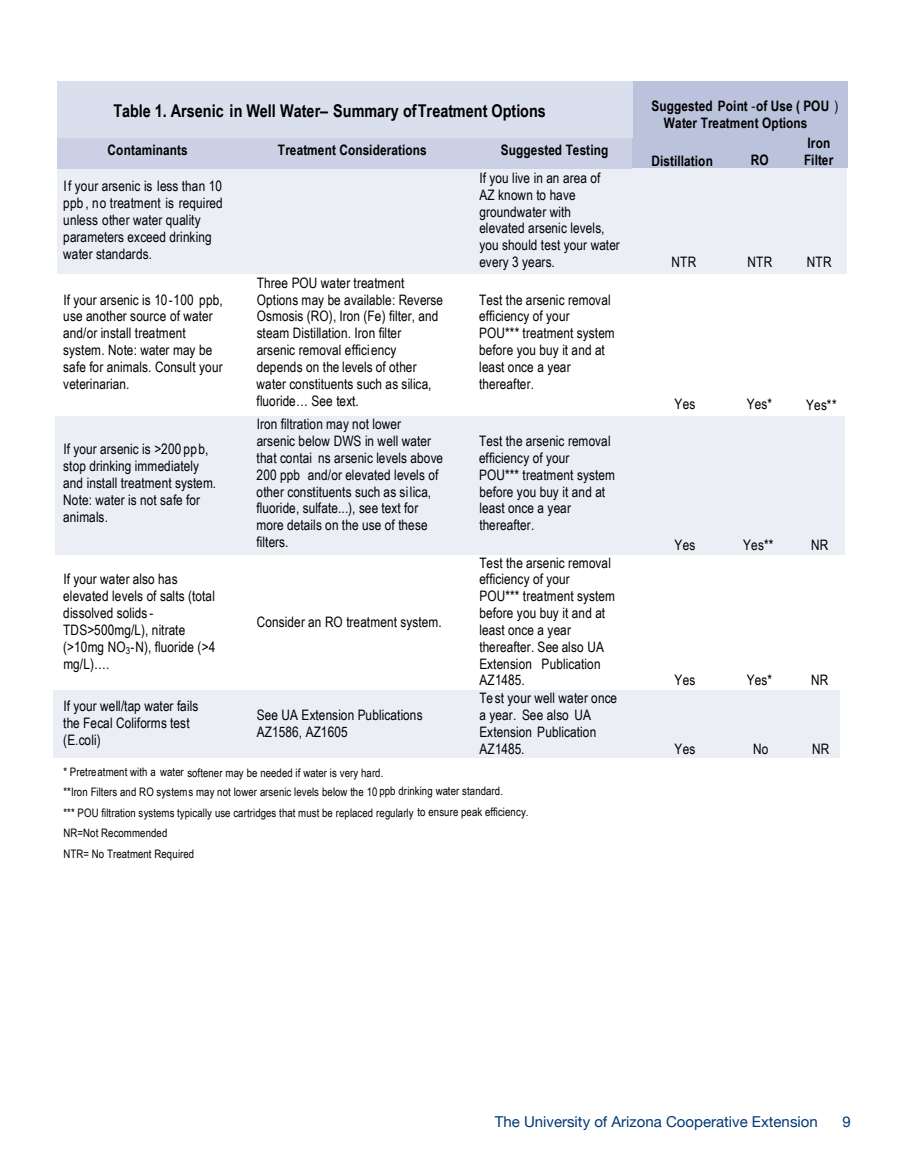
<style>
.page{position:relative;width:905px;height:1175px;background:#fff}
.page>*{position:absolute;margin:0;border:0;box-sizing:border-box;transform-origin:0 0}
.t1{font:700 17.55px "Arial Narrow";color:#000}
.t2{font:15px "Helvetica Neue";color:#013775}
.t3{font:14.4px/17px "Arial Narrow";letter-spacing:.01em;color:#000}
.t4{font:700 14.4px/16.8px "Arial Narrow";letter-spacing:.01em;color:#000}
.t5{font:11.7px/20.2px "Arial Narrow";letter-spacing:.01em;color:#000}
.s1{font-weight:400}
</style>
<div class="page">
<div style="left:54px;top:690px;width:786px;height:68px;background:#ebeef5"></div>
<div style="left:55px;top:416px;width:790px;height:138px;background:#ebeef5"></div>
<div style="left:57px;top:167px;width:790px;height:107px;background:#ebeef5"></div>
<div style="left:631px;top:82px;width:217px;height:86px;background:#bbc2db"></div>
<div style="left:57px;top:137px;width:575px;height:32px;background:#cbd0e4"></div>
<div style="left:57px;top:81px;width:575px;height:56px;background:#dadfed"></div>
<p class="t1" style="left:113px;top:98px;width:434px">Table 1. Arsenic in Well Water– Summary ofTreatment Options</p>
<p class="t4" style="left:663px;top:97px;width:176px;text-indent:-12px">Suggested Point <span class="s1">-</span>of Use ( POU <span class="s1">)<br></span>Water Treatment Options</p>
<p class="t4" style="left:108px;top:141px;width:82px">Contaminants</p>
<p class="t4" style="left:278px;top:141px;width:150px">Treatment Considerations</p>
<p class="t4" style="left:501px;top:141px;width:109px">Suggested Testing</p>
<p class="t4" style="left:651px;top:151px;width:63px">Distillation</p>
<p class="t4" style="left:751px;top:151px;width:19px">RO</p>
<p class="t4" style="left:804px;top:134px;width:31px">Iron<br>Filter</p>
<p class="t3" style="left:63px;top:177px;width:161px">If your arsenic is less than 10 ppb , no treatment is required unless other water quality parameters exceed drinking water standards.</p>
<p class="t3" style="left:479px;top:169px;width:142px">If you live in an area of<br>AZ known to have groundwater with elevated arsenic levels, you should test your water every 3 years.</p>
<p class="t3" style="left:63px;top:290px;width:161px">If your arsenic is 10-100 ppb, use another source of water and/or install treatment system. Note: water may be safe for animals. Consult your veterinarian.</p>
<p class="t3" style="left:63px;top:440px;width:154px">If your arsenic is &gt;200 ppb, stop drinking immediately and install treatment system.<br>Note: water is not safe for animals.</p>
<p class="t3" style="left:63px;top:570px;width:154px">If your water also has elevated levels of salts (total dissolved solids -<br>TDS&gt;500mg/L), nitrate (&gt;10mg NO<sub>3</sub>-N), fluoride (&gt;4 mg/L)….</p>
<p class="t3" style="left:256px;top:273px;width:188px">Three POU water treatment<br>Options may be available: Reverse<br>Osmosis (RO), Iron (Fe) filter, and steam Distillation. Iron filter arsenic removal efficiency depends on the levels of other water constituents such as silica, fluoride… See text.</p>
<p class="t3" style="left:256px;top:415px;width:188px">Iron filtration may not lower arsenic below DWS in well water that contai ns arsenic levels above<br>200 ppb and/or elevated levels of other constituents such as silica, fluoride, sulfate...), see text for more details on the use of these filters.</p>
<p class="t3" style="left:257px;top:612px;width:186px">Consider an RO treatment system.</p>
<p class="t3" style="left:63px;top:697px;width:137px">If your well/tap water fails the Fecal Coliforms test (E.coli)</p>
<p class="t3" style="left:257px;top:705px;width:167px">See UA Extension Publications<br>AZ1586, AZ1605</p>
<p class="t3" style="left:479px;top:290px;width:137px">Test the arsenic removal efficiency of your<br>POU*** treatment system before you buy it and at least once a year thereafter.</p>
<p class="t3" style="left:479px;top:432px;width:137px">Test the arsenic removal efficiency of your<br>POU*** treatment system before you buy it and at least once a year thereafter.</p>
<p class="t3" style="left:479px;top:553px;width:137px">Test the arsenic removal efficiency of your<br>POU*** treatment system before you buy it and at least once a year thereafter. See also UA<br>Extension Publication<br>AZ1485.</p>
<p class="t3" style="left:479px;top:689px;width:139px">Test your well water once a year. See also UA<br>Extension Publication<br>AZ1485.</p>
<p class="t5" style="left:63px;top:761px;width:467px">* Pretreatment with a water softener may be needed if water is very hard.<br>**Iron Filters and RO systems may not lower arsenic levels below the 10 ppb drinking water standard.<br>*** POU filtration systems typically use cartridges that must be replaced regularly to ensure peak efficiency.<br>NR=Not Recommended<br>NTR= No Treatment Required</p>
<p class="t3" style="left:671px;top:253px;width:26px">NTR</p>
<p class="t3" style="left:747px;top:253px;width:26px">NTR</p>
<p class="t3" style="left:806px;top:253px;width:26px">NTR</p>
<p class="t3" style="left:674px;top:394px;width:22px">Yes</p>
<p class="t3" style="left:746px;top:394px;width:27px">Yes*</p>
<p class="t3" style="left:806px;top:396px;width:32px">Yes**</p>
<p class="t3" style="left:674px;top:536px;width:22px">Yes</p>
<p class="t3" style="left:743px;top:536px;width:32px">Yes**</p>
<p class="t3" style="left:811px;top:536px;width:19px">NR</p>
<p class="t3" style="left:674px;top:671px;width:22px">Yes</p>
<p class="t3" style="left:746px;top:671px;width:27px">Yes*</p>
<p class="t3" style="left:811px;top:671px;width:19px">NR</p>
<p class="t3" style="left:674px;top:739px;width:22px">Yes</p>
<p class="t3" style="left:753px;top:739px;width:17px">No</p>
<p class="t3" style="left:812px;top:739px;width:19px">NR</p>
<p class="t2" style="left:495px;top:1110px;width:324px">The University of Arizona Cooperative Extension</p>
<p class="t2" style="left:842px;top:1111px;width:10px">9</p>
</div>
